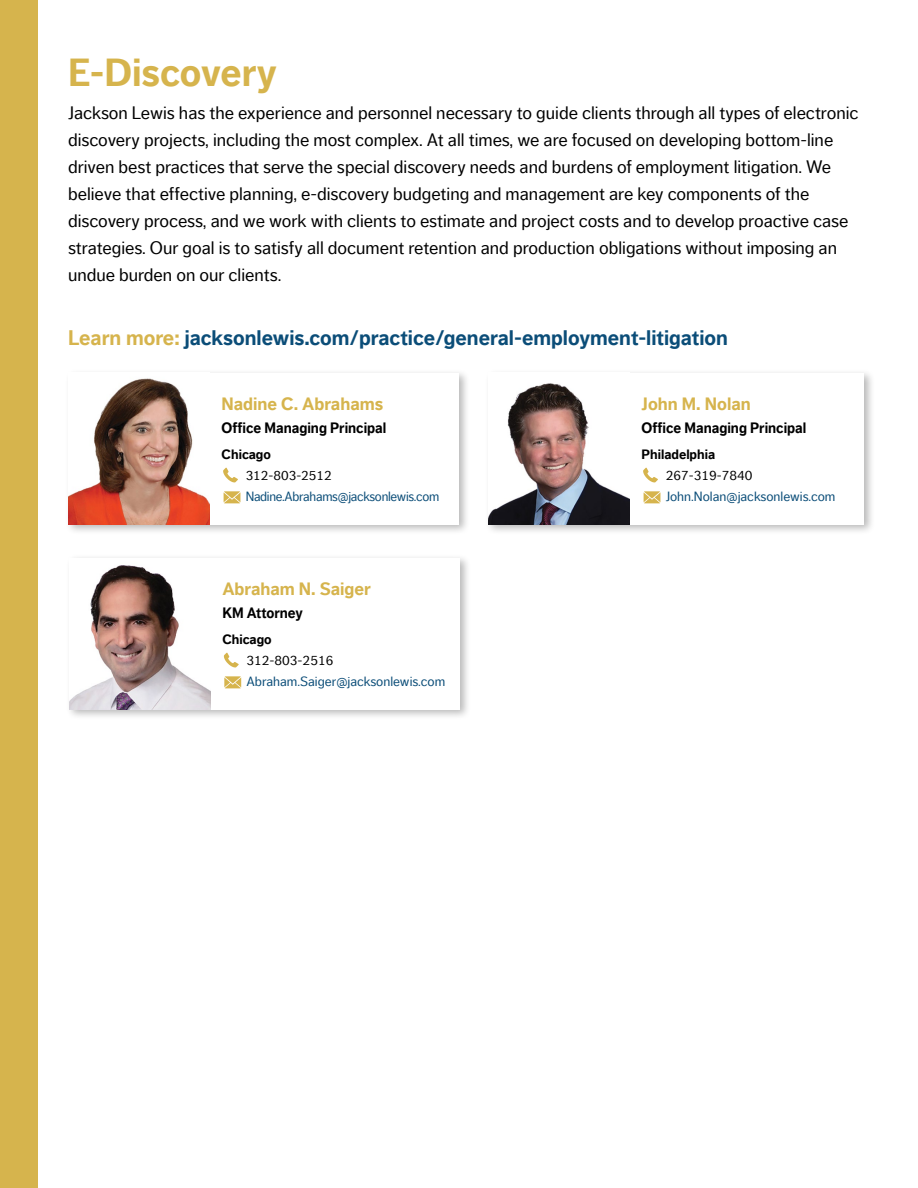
<style>
.page{position:relative;width:918px;height:1188px;background:#fff}
.page>*{position:absolute;margin:0;border:0;box-sizing:border-box;transform-origin:0 0}
.t1{font:700 39px "Dagny Offc";color:#d6b44d}
.t2{font:700 21px "Dagny Offc";color:#0b4d78}
.t3{font:18px/27px "Dagny Offc";color:#000}
.t4{font:700 17.85px "Dagny Offc";color:#d6b44d}
.t5{font:700 15px "Dagny Offc";color:#000;scale:.96 1}
.t6{font:700 13.5px "Dagny Offc";color:#000}
.t7{font:13.5px "Dagny Offc";color:#000}
.t8{font:13.35px "Dagny Offc";letter-spacing:-.01em;color:#0b4d78}
.t9{font:13.35px "Dagny Offc";color:#000}
.s1{color:#d6b44d}
</style>
<div class="page">
<div style="left:0;top:0;width:38px;height:1188px;background:#d6b44d"></div>
<div style="left:65px;top:369px;width:405px;height:167px;background:#000;opacity:.28"></div>
<div style="left:69px;top:373px;width:390px;height:151px;background:#fff"></div>
<img style="left:68px;top:373px;width:142px;height:151px">
<svg style="left:223px;top:468px;width:15px;height:14px"></svg>
<svg style="left:224px;top:491px;width:16px;height:12px"></svg>
<div style="left:484px;top:369px;width:391px;height:167px;background:#000;opacity:.28"></div>
<div style="left:489px;top:373px;width:375px;height:151px;background:#fff"></div>
<img style="left:489px;top:383px;width:141px;height:141px">
<svg style="left:643px;top:468px;width:15px;height:14px"></svg>
<svg style="left:644px;top:491px;width:16px;height:12px"></svg>
<div style="left:65px;top:554px;width:406px;height:167px;background:#000;opacity:.28"></div>
<div style="left:70px;top:558px;width:390px;height:151px;background:#fff"></div>
<img style="left:70px;top:565px;width:140px;height:144px">
<svg style="left:224px;top:653px;width:15px;height:14px"></svg>
<svg style="left:224px;top:676px;width:17px;height:12px"></svg>
<h1 class="t1" style="left:68px;top:52px;width:211px">E-Discovery</h1>
<p class="t3" style="left:68px;top:100px;width:792px">Jackson Lewis has the experience and personnel necessary to guide clients through all types of electronic discovery projects, including the most complex. At all times, we are focused on developing bottom-line driven best practices that serve the special discovery needs and burdens of employment litigation. We believe that effective planning, e-discovery budgeting and management are key components of the discovery process, and we work with clients to estimate and project costs and to develop proactive case strategies. Our goal is to satisfy all document retention and production obligations without imposing an undue burden on our clients.</p>
<p class="t2" style="left:68px;top:327px;width:661px"><span class="s1">Learn more:</span> jacksonlewis.com/practice/general-employment-litigation</p>
<p class="t4" style="left:222px;top:394px;width:163px">Nadine C. Abrahams</p>
<p class="t5" style="left:222px;top:420px;width:173px">Office Managing Principal</p>
<p class="t6" style="left:222px;top:447px;width:51px">Chicago</p>
<p class="t9" style="left:246px;top:469px;width:88px">312-803-2512</p>
<p class="t8" style="left:246px;top:490px;width:195px">Nadine.Abrahams@jacksonlewis.com</p>
<p class="t4" style="left:222px;top:579px;width:150px">Abraham N. Saiger</p>
<p class="t5" style="left:222px;top:605px;width:85px">KM Attorney</p>
<p class="t6" style="left:222px;top:632px;width:51px">Chicago</p>
<p class="t7" style="left:246px;top:654px;width:88px">312-803-2516</p>
<p class="t8" style="left:246px;top:675px;width:200px">Abraham.Saiger@jacksonlewis.com</p>
<p class="t4" style="left:642px;top:394px;width:111px">John M. Nolan</p>
<p class="t5" style="left:642px;top:420px;width:173px">Office Managing Principal</p>
<p class="t6" style="left:642px;top:447px;width:75px">Philadelphia</p>
<p class="t7" style="left:666px;top:469px;width:88px">267-319-7840</p>
<p class="t8" style="left:666px;top:490px;width:171px">John.Nolan@jacksonlewis.com</p>
</div>
